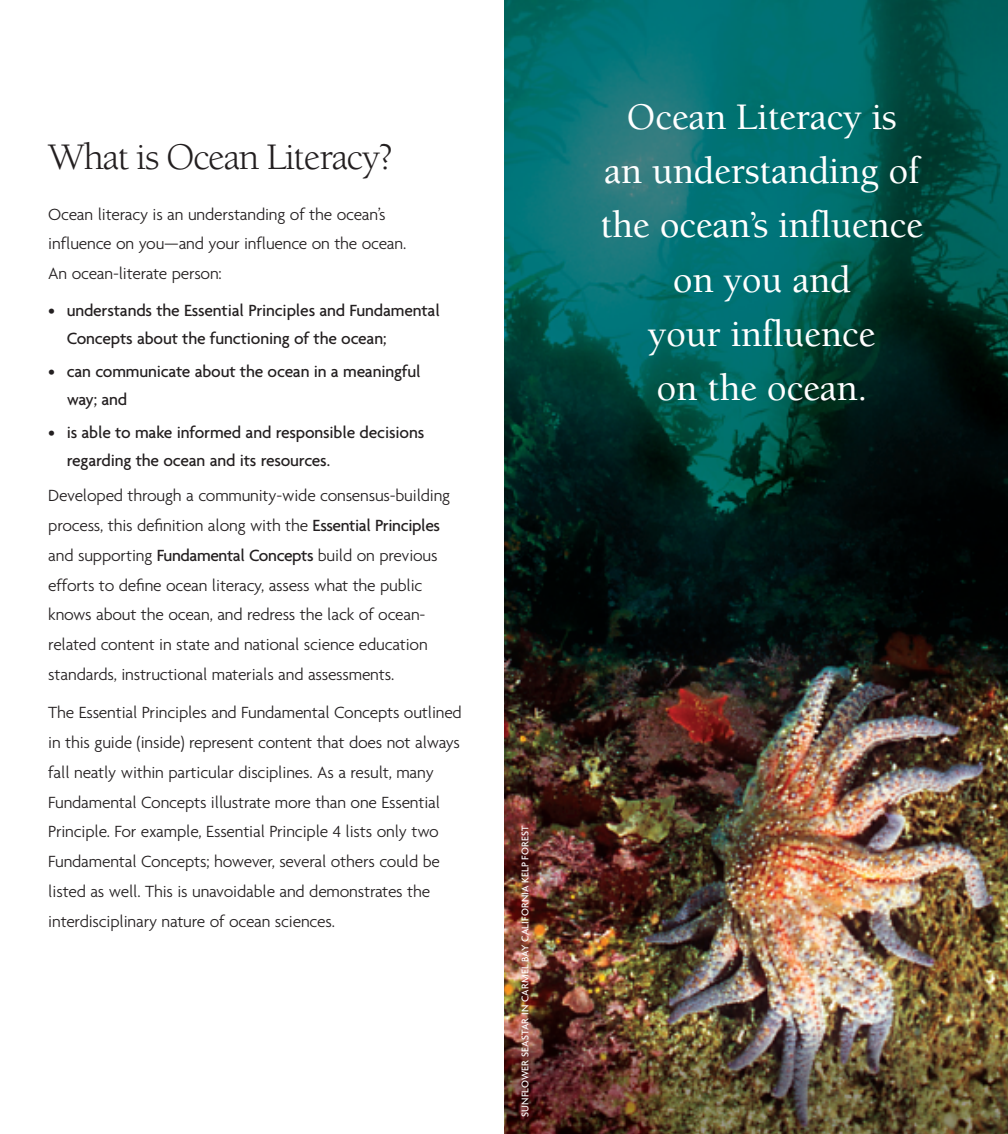
<style>
.page{position:relative;width:1008px;height:1134px;background:#fff}
.page>*{position:absolute;margin:0;border:0;box-sizing:border-box;transform-origin:0 0}
.t1{font:500 38.5px/54.2px "Berkeley";letter-spacing:-.01em;color:#fff;text-align:center}
.t2{font:38.5px "Berkeley";letter-spacing:-.03em;color:#231f20}
.t3{font:300 17.5px/29.8px "Agenda";letter-spacing:-.01em;color:#231f20}
.t4{font:500 17.5px/28px "Agenda";letter-spacing:-.01em;color:#231f20}
.t5{font:500 10.5px "Agenda";letter-spacing:.01em;color:#fff}
.s1{font-weight:500}
</style>
<div class="page">
<img style="left:504px;top:0;width:504px;height:1134px">
<h1 class="t2" style="left:48px;top:142px;width:346px">What is Ocean Literacy?</h1>
<p class="t3" style="left:48px;top:199px;width:360px">Ocean literacy is an understanding of the ocean’s influence on you—and your influence on the ocean.<br>An ocean-literate person:</p>
<p class="t4" style="left:67px;top:296px;width:375px;text-indent:-18px">• understands the Essential Principles and Fundamental<br>Concepts about the functioning of the ocean;</p>
<p class="t4" style="left:67px;top:357px;width:356px;text-indent:-18px">• can communicate about the ocean in a meaningful way; and</p>
<p class="t4" style="left:67px;top:418px;width:359px;text-indent:-18px">• is able to make informed and responsible decisions regarding the ocean and its resources.</p>
<p class="t3" style="left:48px;top:481px;width:403px">Developed through a community-wide consensus-building process, this definition along with the <span class="s1">Essential Principles </span>and supporting <span class="s1">Fundamental Concepts</span> build on previous efforts to define ocean literacy, assess what the public knows about the ocean, and redress the lack of ocean&shy;related content in state and national science education standards, instructional materials and assessments.</p>
<p class="t3" style="left:48px;top:698px;width:415px">The Essential Principles and Fundamental Concepts outlined in this guide (inside) represent content that does not always fall neatly within particular disciplines. As a result, many Fundamental Concepts illustrate more than one Essential Principle. For example, Essential Principle 4 lists only two Fundamental Concepts; however, several others could be listed as well. This is unavoidable and demonstrates the interdisciplinary nature of ocean sciences.</p>
<p class="t5" style="left:519px;top:1117px;width:293px;rotate:-90deg">SUNFLOWER SEASTAR IN CARMEL BAY CALIFORNIA KELP FOREST</p>
<h1 class="t1" style="left:600px;top:93px;width:324px">Ocean Literacy is<br>an understanding of the ocean’s influence on you and<br>your influence<br>on the ocean.</h1>
</div>
